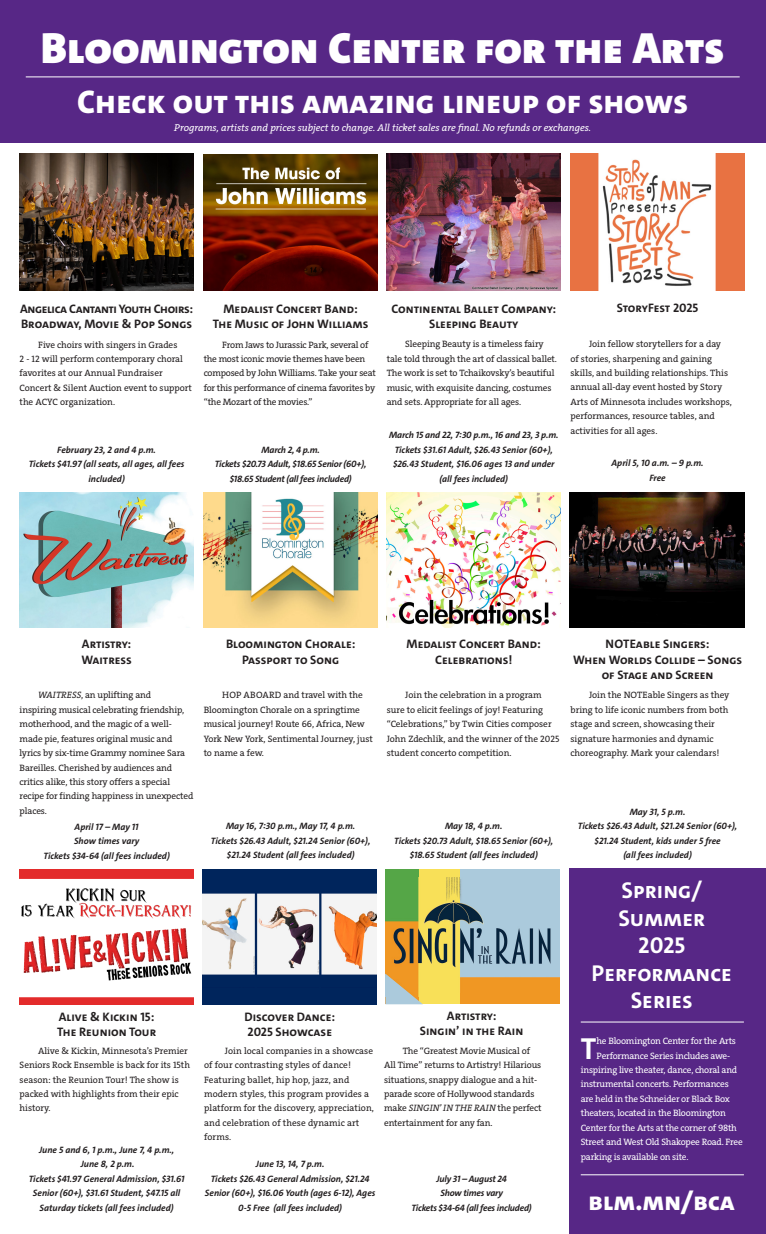
<style>
.page{position:relative;width:766px;height:1234px;background:#fff}
.page>*{position:absolute;margin:0;border:0;box-sizing:border-box;transform-origin:0 0}
.t1{font:900 44px "The Sans";color:#fff}
.t2{font:800 33px "The Sans";color:#fff}
.Body_1stP_drop2{font:700 30.6px "The Sans";color:#fff}
.t3{font:800 25.8px "The Sans";color:#fff}
.t4{font:700 23px/27.6px "The Sans";color:#fff;text-align:center}
.bf_Performance_Series_Hed{font:700 12.4px/15.5px "The Sans";color:#231f20;text-align:center}
.bf_Performance_Series_Hed-2{font:700 12.4px/15.5px "The Sans";letter-spacing:-.03em;color:#231f20}
.t5{font:italic 10px "The Serif";color:#fff}
.bf_Body{font:9.3px/14.4px "The Serif";letter-spacing:-.01em;color:#231f20}
.bf_Performance_Series_Tickets{font:italic 700 9.3px/14.4px "The Sans";color:#231f20;text-align:center}
.Body_1stP_drop2-2{font:9.3px "The Serif";letter-spacing:-.02em;color:#fff}
.bf_Body-2{font:9.3px/14.4px "The Serif";letter-spacing:.01em;color:#231f20}
.bf_Performance_Series_Tickets-2{font:italic 700 9.3px/14.4px "The Sans";letter-spacing:-.02em;color:#231f20;text-align:center}
.s1{font-style:italic}
</style>
<div class="page">
<div style="left:386px;top:869px;width:41px;height:11px;background:#55a647"></div>
<div style="left:419px;top:869px;width:41px;height:11px;background:#f8e058"></div>
<div style="left:460px;top:869px;width:100px;height:11px;background:#abcadc"></div>
<div style="left:569px;top:869px;width:197px;height:365px;background:#572786"></div>
<div style="left:0;top:0;width:766px;height:143px;background:#572786"></div>
<hr style="left:581px;top:1174px;width:163px;height:1px;background:#fff">
<hr style="left:581px;top:1022px;width:163px;height:1px;background:#fff">
<hr style="left:26px;top:77px;width:714px;height:1px;background:#fff">
<img style="left:20px;top:154px;width:174px;height:137px">
<img style="left:570px;top:154px;width:174px;height:137px">
<img style="left:387px;top:154px;width:174px;height:137px">
<img style="left:204px;top:154px;width:174px;height:137px">
<img style="left:20px;top:493px;width:174px;height:134px">
<img style="left:569px;top:493px;width:175px;height:134px">
<img style="left:386px;top:878px;width:174px;height:115px">
<img style="left:387px;top:492px;width:174px;height:135px">
<img style="left:204px;top:493px;width:174px;height:134px">
<div style="left:20px;top:869px;width:174px;height:135px;background:#e32b2b"></div>
<img style="left:20px;top:878px;width:174px;height:119px">
<div style="left:203px;top:869px;width:174px;height:135px;background:#00255c"></div>
<img style="left:203px;top:893px;width:174px;height:82px">
<div style="left:419px;top:993px;width:41px;height:11px;background:#f8e058"></div>
<div style="left:460px;top:993px;width:100px;height:11px;background:#f09723"></div>
<svg style="left:385px;top:974px;width:38px;height:30px"></svg>
<p class="t1" style="left:41px;top:20px;width:685px">Bloomington Center for the Arts</p>
<p class="t2" style="left:77px;top:80px;width:613px">Check out this amazing lineup of shows</p>
<p class="t5" style="left:174px;top:121px;width:418px">Programs, artists and prices subject to change. All ticket sales are final. No refunds or exchanges.</p>
<p class="bf_Performance_Series_Hed-2" style="left:20px;top:301px;width:175px">Angelica Cantanti Youth Choirs:<br>Broadway, Movie &amp; Pop Songs</p>
<p class="bf_Body" style="left:20px;top:337px;width:174px;text-indent:19px">Five choirs with singers in Grades<br>2 - 12 will perform contemporary choral favorites at our Annual Fundraiser Concert &amp; Silent Auction event to support the ACYC organization.</p>
<p class="bf_Performance_Series_Tickets" style="left:29px;top:443px;width:157px">February 23, 2 and 4 p.m.<br>Tickets $41.97 (all seats, all ages, all fees included)</p>
<p class="bf_Performance_Series_Hed" style="left:213px;top:301px;width:157px">Medalist Concert Band:<br>The Music of John Williams</p>
<p class="bf_Body" style="left:204px;top:337px;width:174px;text-indent:19px">From Jaws to Jurassic Park, several of the most iconic movie themes have been composed by John Williams. Take your seat for this performance of cinema favorites by “the Mozart of the movies.”</p>
<p class="bf_Performance_Series_Tickets-2" style="left:215px;top:443px;width:153px">March 2, 4 p.m.<br>Tickets $20.73 Adult, $18.65 Senior (60+), $18.65 Student (all fees included)</p>
<p class="bf_Performance_Series_Hed" style="left:391px;top:301px;width:166px">Continental Ballet Company:<br>Sleeping Beauty</p>
<p class="bf_Body" style="left:387px;top:337px;width:172px;text-indent:19px">Sleeping Beauty is a timeless fairy tale told through the art of classical ballet.<br>The work is set to Tchaikovsky’s beautiful music, with exquisite dancing, costumes and sets. Appropriate for all ages.</p>
<p class="bf_Performance_Series_Tickets" style="left:389px;top:428px;width:171px">March 15 and 22, 7:30 p.m., 16 and 23, 3 p.m.<br>Tickets $31.61 Adult, $26.43 Senior (60+), $26.43 Student, $16.06 ages 13 and under (all fees included)</p>
<p class="bf_Performance_Series_Hed" style="left:617px;top:300px;width:83px">StoryFest 2025</p>
<p class="bf_Body" style="left:570px;top:337px;width:163px;text-indent:19px">Join fellow storytellers for a day<br>of stories, sharpening and gaining skills, and building relationships. This annual all-day event hosted by Story Arts of Minnesota includes workshops, performances, resource tables, and activities for all ages.</p>
<p class="bf_Performance_Series_Tickets" style="left:611px;top:456px;width:93px">April 5, 10 a.m. – 9 p.m.<br>Free</p>
<p class="bf_Performance_Series_Hed" style="left:81px;top:636px;width:52px;text-align:left">Artistry:<br>Waitress</p>
<p class="bf_Body" style="left:20px;top:688px;width:175px;text-indent:19px"><span class="s1">WAITRESS</span>, an uplifting and<br>inspiring musical celebrating friendship, motherhood, and the magic of a well&shy;made pie, features original music and lyrics by six-time Grammy nominee Sara Bareilles. Cherished by audiences and critics alike, this story offers a special recipe for finding happiness in unexpected places.</p>
<p class="bf_Performance_Series_Tickets" style="left:43px;top:820px;width:128px">April 17 – May 11<br>Show times vary<br>Tickets $34-64 (all fees included)</p>
<p class="bf_Performance_Series_Hed" style="left:226px;top:636px;width:131px">Bloomington Chorale:<br>Passport to Song</p>
<p class="bf_Body" style="left:204px;top:688px;width:171px;text-indent:19px">HOP ABOARD and travel with the<br>Bloomington Chorale on a springtime musical journey! Route 66, Africa, New<br>York New York, Sentimental Journey, just to name a few.</p>
<p class="bf_Performance_Series_Tickets" style="left:211px;top:819px;width:161px">May 16, 7:30 p.m., May 17, 4 p.m.<br>Tickets $26.43 Adult, $21.24 Senior (60+), $21.24 Student (all fees included)</p>
<p class="bf_Performance_Series_Hed" style="left:407px;top:636px;width:136px">Medalist Concert Band:<br>Celebrations!</p>
<p class="bf_Body" style="left:387px;top:688px;width:174px;text-indent:19px">Join the celebration in a program sure to elicit feelings of joy! Featuring “Celebrations,” by Twin Cities composer John Zdechlik, and the winner of the 2025 student concerto competition.</p>
<p class="bf_Performance_Series_Tickets" style="left:394px;top:819px;width:161px">May 18, 4 p.m.<br>Tickets $20.73 Adult, $18.65 Senior (60+), $18.65 Student (all fees included)</p>
<p class="bf_Performance_Series_Hed" style="left:57px;top:1009px;width:101px;text-align:left">Alive &amp; Kickin 15:<br>The Reunion Tour</p>
<p class="bf_Body" style="left:20px;top:1043px;width:172px;text-indent:19px">Alive &amp; Kickin, Minnesota’s Premier<br>Seniors Rock Ensemble is back for its 15th season: the Reunion Tour! The show is packed with highlights from their epic history.</p>
<p class="bf_Performance_Series_Tickets" style="left:29px;top:1143px;width:157px">June 5 and 6, 1 p.m., June 7, 4 p.m.,<br>June 8, 2 p.m.<br>Tickets $41.97 General Admission, $31.61<br>Senior (60+), $31.61 Student, $47.15 all Saturday tickets (all fees included)</p>
<p class="bf_Performance_Series_Hed" style="left:244px;top:1009px;width:92px;text-align:left">Discover Dance:<br>2025 Showcase</p>
<p class="bf_Body-2" style="left:204px;top:1043px;width:171px;text-indent:21px">Join local companies in a showcase of four contrasting styles of dance!<br>Featuring ballet, hip hop, jazz, and modern styles, this program provides a platform for the discovery, appreciation, and celebration of these dynamic art forms.</p>
<p class="bf_Performance_Series_Tickets" style="left:205px;top:1157px;width:172px">June 13, 14, 7 p.m.<br>Tickets $26.43 General Admission, $21.24<br>Senior (60+), $16.06 Youth (ages 6-12), Ages 0-5 Free (all fees included)</p>
<p class="bf_Performance_Series_Hed" style="left:420px;top:1008px;width:105px">Artistry:<br>Singin’ in the Rain</p>
<p class="bf_Body" style="left:384px;top:1043px;width:159px;text-indent:19px">The “Greatest Movie Musical of All Time” returns to Artistry! Hilarious situations, snappy dialogue and a hit&shy;parade score of Hollywood standards make <span class="s1">SINGIN’ IN THE RAIN</span> the perfect entertainment for any fan.</p>
<p class="bf_Performance_Series_Tickets-2" style="left:411px;top:1171px;width:122px">July 31 – August 24<br>Show times vary<br>Tickets $34-64 (all fees included)</p>
<p class="bf_Performance_Series_Hed" style="left:573px;top:636px;width:171px">NOTEable Singers:<br>When Worlds Collide – Songs of Stage and Screen</p>
<p class="bf_Body" style="left:570px;top:688px;width:160px;text-indent:19px">Join the NOTEable Singers as they bring to life iconic numbers from both stage and screen, showcasing their signature harmonies and dynamic choreography. Mark your calendars!</p>
<p class="bf_Performance_Series_Tickets" style="left:578px;top:804px;width:161px">May 31, 5 p.m.<br>Tickets $26.43 Adult, $21.24 Senior (60+), $21.24 Student, kids under 5 free<br>(all fees included)</p>
<p class="t4" style="left:592px;top:876px;width:142px">Spring/<br>Summer<br>2025<br>Performance<br>Series</p>
<p class="Body_1stP_drop2" style="left:581px;top:1028px;width:17px">T</p>
<p class="Body_1stP_drop2-2" style="left:596px;top:1035px;width:141px">he Bloomington Center for the Arts</p>
<p class="Body_1stP_drop2-2" style="left:596px;top:1049px;width:135px">Performance Series includes awe-</p>
<p class="Body_1stP_drop2-2" style="left:581px;top:1064px;width:158px">inspiring live theater, dance, choral and</p>
<p class="Body_1stP_drop2-2" style="left:581px;top:1078px;width:149px">instrumental concerts. Performances</p>
<p class="Body_1stP_drop2-2" style="left:581px;top:1093px;width:151px">are held in the Schneider or Black Box</p>
<p class="Body_1stP_drop2-2" style="left:581px;top:1107px;width:147px">theaters, located in the Bloomington</p>
<p class="Body_1stP_drop2-2" style="left:581px;top:1121px;width:158px">Center for the Arts at the corner of 98th</p>
<p class="Body_1stP_drop2-2" style="left:581px;top:1136px;width:164px">Street and West Old Shakopee Road. Free</p>
<p class="Body_1stP_drop2-2" style="left:581px;top:1150px;width:109px">parking is available on site.</p>
<p class="t3" style="left:589px;top:1185px;width:148px">blm.mn/bca</p>
</div>
